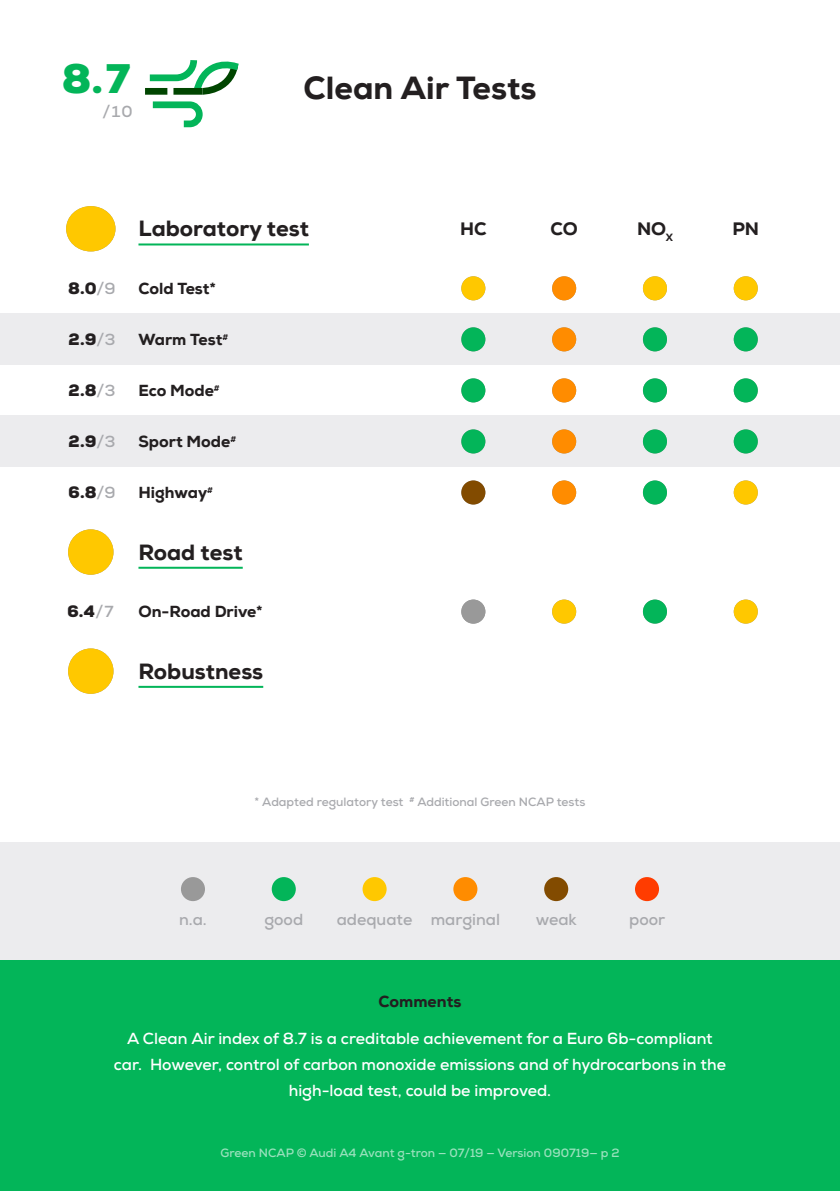
<style>
.page{position:relative;width:840px;height:1191px;background:#fff}
.page>*{position:absolute;margin:0;border:0;box-sizing:border-box;transform-origin:0 0}
.t1{font:900 40px "Nexa";color:#03b559}
.Testtitle{font:800 32px "Nexa";color:#231f20}
.TestSubtitle{font:800 22px "Nexa";color:#231f20}
.TestCategory{font:800 18px "Nexa";color:#231f20}
.CommentsBody{font:700 16px/26px "Nexa";color:#fff;text-align:center}
.Testname{font:800 16px "Nexa";color:#231f20}
.t2{font:700 16px "Nexa";color:#a8a9ad}
.t3{font:900 16px "Nexa";color:#231f20}
.CommentsTitle{font:800 16px "Nexa";color:#231f20}
.AdditionalInfo{font:700 12px "Nexa";color:#9ae1bd}
.t4{font:700 12px "Nexa";color:#a8a9ad}
.s1{font-weight:700;color:#a8a9ad}
</style>
<div class="page">
<div style="left:0;top:960px;width:839px;height:231px;background:#03b559"></div>
<div style="left:0;top:842px;width:839px;height:118px;background:#ececee"></div>
<div style="left:0;top:314px;width:839px;height:51px;background:#ececee"></div>
<div style="left:0;top:416px;width:839px;height:51px;background:#ececee"></div>
<div style="left:181px;top:877px;width:24px;height:24px;background:#999;border-radius:50%"></div>
<div style="left:271px;top:877px;width:24px;height:24px;background:#03b559;border-radius:50%"></div>
<div style="left:362px;top:877px;width:24px;height:24px;background:#ffc800;border-radius:50%"></div>
<div style="left:453px;top:877px;width:24px;height:24px;background:#ff8c00;border-radius:50%"></div>
<div style="left:544px;top:877px;width:24px;height:24px;background:#824b00;border-radius:50%"></div>
<div style="left:634px;top:877px;width:24px;height:24px;background:#ff3c00;border-radius:50%"></div>
<svg style="left:145px;top:60px;width:94px;height:68px"></svg>
<div style="left:173px;top:88px;width:29px;height:7px;background:#004500"></div>
<svg style="left:66px;top:206px;width:49px;height:45px"></svg>
<hr style="left:138px;top:243px;width:171px;height:2px;background:#03b559">
<svg style="left:461px;top:276px;width:24px;height:24px"></svg>
<svg style="left:552px;top:276px;width:24px;height:24px"></svg>
<svg style="left:642px;top:276px;width:24px;height:24px"></svg>
<svg style="left:733px;top:276px;width:24px;height:24px"></svg>
<svg style="left:461px;top:327px;width:24px;height:24px"></svg>
<svg style="left:552px;top:327px;width:24px;height:24px"></svg>
<svg style="left:642px;top:327px;width:24px;height:24px"></svg>
<svg style="left:733px;top:327px;width:24px;height:24px"></svg>
<div style="left:461px;top:378px;width:24px;height:24px;background:#03b559"></div>
<svg style="left:552px;top:378px;width:24px;height:24px"></svg>
<svg style="left:642px;top:378px;width:24px;height:24px"></svg>
<svg style="left:733px;top:378px;width:24px;height:24px"></svg>
<div style="left:461px;top:429px;width:24px;height:24px;background:#03b559"></div>
<svg style="left:552px;top:429px;width:24px;height:24px"></svg>
<svg style="left:642px;top:429px;width:24px;height:24px"></svg>
<svg style="left:733px;top:429px;width:24px;height:24px"></svg>
<div style="left:461px;top:480px;width:24px;height:24px;background:#824b00"></div>
<svg style="left:552px;top:480px;width:24px;height:24px"></svg>
<svg style="left:642px;top:480px;width:24px;height:24px"></svg>
<svg style="left:733px;top:480px;width:24px;height:24px"></svg>
<svg style="left:68px;top:529px;width:45px;height:46px;fill:#ffc800"></svg>
<hr style="left:138px;top:567px;width:104px;height:2px;background:#03b559">
<div style="left:461px;top:599px;width:24px;height:24px;background:#999"></div>
<svg style="left:552px;top:599px;width:24px;height:24px"></svg>
<svg style="left:642px;top:599px;width:24px;height:24px"></svg>
<svg style="left:733px;top:599px;width:24px;height:24px"></svg>
<svg style="left:68px;top:648px;width:45px;height:46px;fill:#ffc800"></svg>
<hr style="left:138px;top:686px;width:125px;height:2px;background:#03b559">
<p class="t1" style="left:62px;top:52px;width:73px">8.7</p>
<p class="t2" style="left:102px;top:101px;width:32px">/10</p>
<p class="Testtitle" style="left:303px;top:68px;width:234px">Clean Air Tests</p>
<p class="TestSubtitle" style="left:138px;top:215px;width:172px">Laboratory test</p>
<p class="TestCategory" style="left:460px;top:217px;width:28px">HC</p>
<p class="TestCategory" style="left:550px;top:217px;width:29px">CO</p>
<p class="TestCategory" style="left:636px;top:217px;width:37px">NO<sub>X</sub></p>
<p class="TestCategory" style="left:732px;top:217px;width:28px">PN</p>
<p class="t3" style="left:68px;top:277px;width:49px">8.0<span class="s1">/9</span></p>
<p class="Testname" style="left:138px;top:278px;width:79px">Cold Test*</p>
<p class="t3" style="left:68px;top:329px;width:49px">2.9<span class="s1">/3</span></p>
<p class="Testname" style="left:138px;top:329px;width:91px">Warm Test<sup>#</sup></p>
<p class="t3" style="left:68px;top:380px;width:49px">2.8<span class="s1">/3</span></p>
<p class="Testname" style="left:138px;top:380px;width:83px">Eco Mode<sup>#</sup></p>
<p class="t3" style="left:68px;top:431px;width:49px">2.9<span class="s1">/3</span></p>
<p class="Testname" style="left:138px;top:431px;width:99px">Sport Mode<sup>#</sup></p>
<p class="t3" style="left:68px;top:482px;width:49px">6.8<span class="s1">/9</span></p>
<p class="Testname" style="left:138px;top:482px;width:76px">Highway<sup>#</sup></p>
<p class="TestSubtitle" style="left:138px;top:538px;width:106px">Road test</p>
<p class="t3" style="left:67px;top:601px;width:49px">6.4<span class="s1">/7</span></p>
<p class="Testname" style="left:138px;top:601px;width:126px">On-Road Drive*</p>
<p class="TestSubtitle" style="left:138px;top:657px;width:126px">Robustness</p>
<p class="t4" style="left:254px;top:794px;width:332px">* Adapted regulatory test <sup>#</sup> Additional Green NCAP tests</p>
<p class="t2" style="left:179px;top:909px;width:29px">n.a.</p>
<p class="t2" style="left:264px;top:909px;width:40px">good</p>
<p class="t2" style="left:336px;top:909px;width:165px">adequate marginal</p>
<p class="t2" style="left:535px;top:909px;width:43px">weak</p>
<p class="t2" style="left:628px;top:909px;width:38px">poor</p>
<p class="CommentsTitle" style="left:378px;top:991px;width:84px">Comments</p>
<p class="CommentsBody" style="left:114px;top:1025px;width:613px">A Clean Air index of 8.7 is a creditable achievement for a Euro 6b-compliant car. However, control of carbon monoxide emissions and of hydrocarbons in the high‑load test, could be improved.</p>
<p class="AdditionalInfo" style="left:220px;top:1145px;width:400px">Green NCAP © Audi A4 Avant g-tron — 07/19 — Version 090719— p 2</p>
</div>
